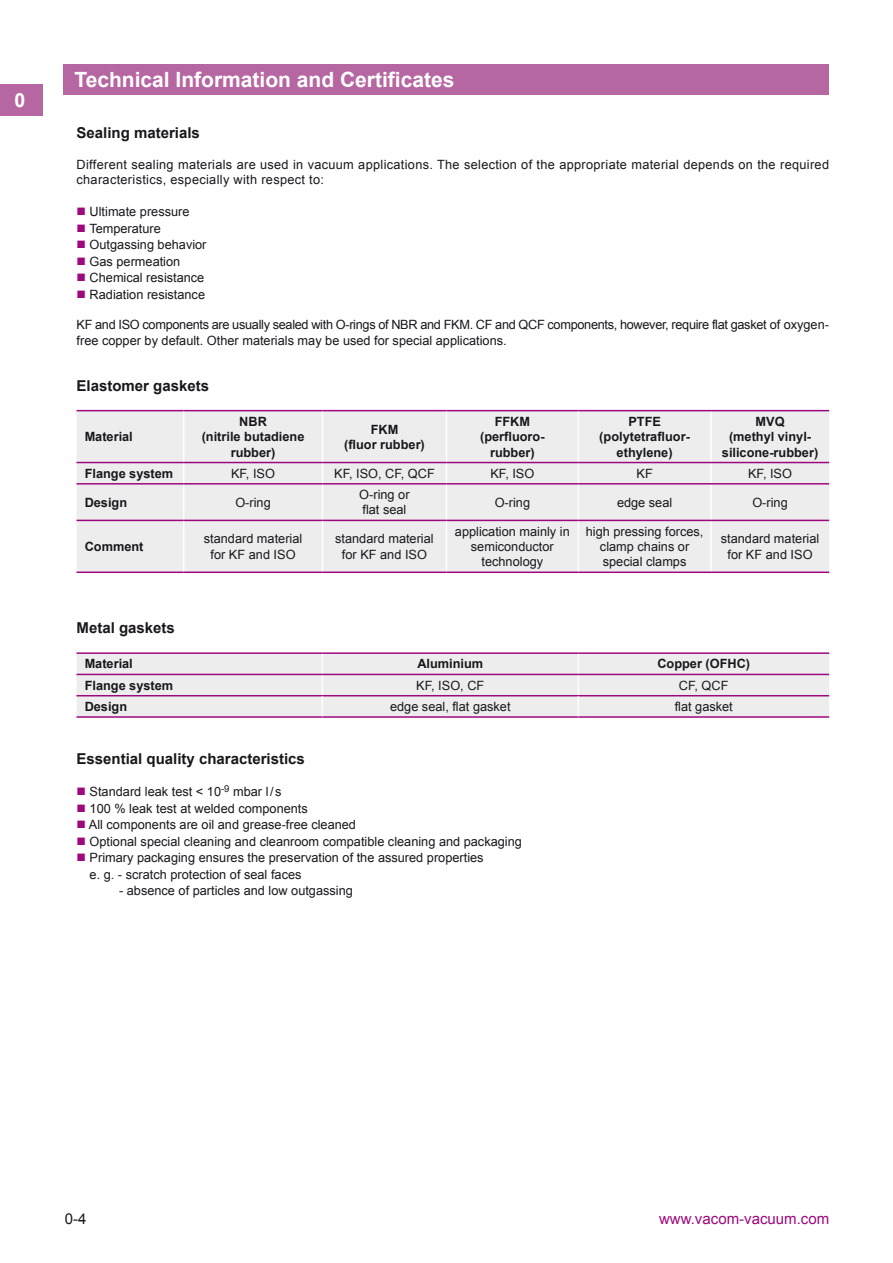
<style>
.page{position:relative;width:893px;height:1263px;background:#fff}
.page>*{position:absolute;margin:0;border:0;box-sizing:border-box;transform-origin:0 0}
.t1{font:700 21px "Arial";color:#fff}
.t2{font:700 19.5px "Arial";color:#fff}
.t3{font:700 15px "Arial";color:#1a171c}
.t4{font:15px "Arial";color:#9d097d}
.t5{font:15px "Arial";color:#1a171c}
.t6{font:12.75px/15.3px "Arial";color:#1a171c;text-align:center}
.t7{font:700 12.75px/15.3px "Arial";color:#1a171c;text-align:center}
.t8{font:12.75px/15.3px "Arial";letter-spacing:-.025em;color:#1a171c}
.t9{font:12.75px/15.3px "Arial";letter-spacing:.025em;color:#1a171c}
.s1{color:#9d097d}
</style>
<div class="page">
<div style="left:64px;top:64px;width:765px;height:30px;background:#b666a1"></div>
<div style="left:77px;top:411px;width:752px;height:160px;background:#ededee"></div>
<hr style="left:183px;top:411px;width:1px;height:51px;background:#fff">
<hr style="left:322px;top:411px;width:1px;height:51px;background:#fff">
<hr style="left:446px;top:411px;width:1px;height:51px;background:#fff">
<hr style="left:578px;top:411px;width:1px;height:51px;background:#fff">
<hr style="left:710px;top:411px;width:2px;height:51px;background:#fff">
<svg style="left:183px;top:463px;width:1px;height:20px"></svg>
<svg style="left:322px;top:463px;width:1px;height:20px"></svg>
<svg style="left:446px;top:463px;width:1px;height:20px"></svg>
<svg style="left:578px;top:463px;width:1px;height:20px"></svg>
<hr style="left:710px;top:463px;width:2px;height:20px;background:#fff">
<hr style="left:183px;top:485px;width:1px;height:35px;background:#fff">
<hr style="left:322px;top:485px;width:1px;height:35px;background:#fff">
<hr style="left:446px;top:485px;width:1px;height:35px;background:#fff">
<hr style="left:578px;top:485px;width:1px;height:35px;background:#fff">
<hr style="left:710px;top:485px;width:2px;height:35px;background:#fff">
<hr style="left:183px;top:521px;width:1px;height:50px;background:#fff">
<hr style="left:322px;top:521px;width:1px;height:50px;background:#fff">
<hr style="left:446px;top:521px;width:1px;height:50px;background:#fff">
<hr style="left:578px;top:521px;width:1px;height:50px;background:#fff">
<hr style="left:710px;top:521px;width:2px;height:50px;background:#fff">
<hr style="left:77px;top:462px;width:107px;height:1px;background:#9d097d">
<hr style="left:184px;top:462px;width:138px;height:1px;background:#9d097d">
<hr style="left:322px;top:462px;width:124px;height:1px;background:#9d097d">
<hr style="left:446px;top:462px;width:132px;height:1px;background:#9d097d">
<hr style="left:578px;top:462px;width:133px;height:1px;background:#9d097d">
<hr style="left:711px;top:462px;width:118px;height:1px;background:#9d097d">
<hr style="left:77px;top:483px;width:107px;height:2px;background:#9d097d">
<hr style="left:184px;top:483px;width:138px;height:2px;background:#9d097d">
<hr style="left:322px;top:483px;width:124px;height:2px;background:#9d097d">
<hr style="left:446px;top:483px;width:132px;height:2px;background:#9d097d">
<hr style="left:578px;top:483px;width:133px;height:2px;background:#9d097d">
<hr style="left:711px;top:483px;width:118px;height:2px;background:#9d097d">
<hr style="left:77px;top:520px;width:107px;height:1px;background:#9d097d">
<hr style="left:184px;top:520px;width:138px;height:1px;background:#9d097d">
<hr style="left:322px;top:520px;width:124px;height:1px;background:#9d097d">
<hr style="left:446px;top:520px;width:132px;height:1px;background:#9d097d">
<hr style="left:578px;top:520px;width:133px;height:1px;background:#9d097d">
<hr style="left:711px;top:520px;width:118px;height:1px;background:#9d097d">
<hr style="left:77px;top:410px;width:107px;height:1px;background:#9d097d">
<hr style="left:184px;top:410px;width:138px;height:1px;background:#9d097d">
<hr style="left:322px;top:410px;width:124px;height:1px;background:#9d097d">
<hr style="left:446px;top:410px;width:132px;height:1px;background:#9d097d">
<hr style="left:578px;top:410px;width:133px;height:1px;background:#9d097d">
<hr style="left:711px;top:410px;width:118px;height:1px;background:#9d097d">
<hr style="left:77px;top:571px;width:107px;height:2px;background:#9d097d">
<hr style="left:184px;top:571px;width:138px;height:2px;background:#9d097d">
<hr style="left:322px;top:571px;width:124px;height:2px;background:#9d097d">
<hr style="left:446px;top:571px;width:132px;height:2px;background:#9d097d">
<hr style="left:578px;top:571px;width:133px;height:2px;background:#9d097d">
<hr style="left:711px;top:571px;width:118px;height:2px;background:#9d097d">
<div style="left:77px;top:654px;width:752px;height:62px;background:#ededee"></div>
<hr style="left:77px;top:674px;width:245px;height:1px;background:#9d097d">
<hr style="left:322px;top:674px;width:256px;height:1px;background:#9d097d">
<hr style="left:578px;top:674px;width:251px;height:1px;background:#9d097d">
<hr style="left:77px;top:652px;width:245px;height:2px;background:#9d097d">
<hr style="left:322px;top:652px;width:256px;height:2px;background:#9d097d">
<hr style="left:578px;top:652px;width:251px;height:2px;background:#9d097d">
<hr style="left:77px;top:695px;width:245px;height:1px;background:#9d097d">
<hr style="left:322px;top:695px;width:256px;height:1px;background:#9d097d">
<hr style="left:578px;top:695px;width:251px;height:1px;background:#9d097d">
<hr style="left:77px;top:716px;width:245px;height:2px;background:#9d097d">
<hr style="left:322px;top:716px;width:256px;height:2px;background:#9d097d">
<hr style="left:578px;top:716px;width:251px;height:2px;background:#9d097d">
<svg style="left:322px;top:654px;width:1px;height:62px"></svg>
<svg style="left:578px;top:654px;width:1px;height:62px"></svg>
<div style="left:0;top:84px;width:43px;height:31px;background:#b666a1"></div>
<h2 class="t2" style="left:14px;top:87px;width:12px">0</h2>
<h1 class="t1" style="left:74px;top:65px;width:382px">Technical Information and Certificates</h1>
<p class="t3" style="left:77px;top:123px;width:125px">Sealing materials</p>
<p class="t9" style="left:77px;top:157px;width:754px">Different sealing materials are used in vacuum applications. The selection of the appropriate material depends on the required characteristics, especially with respect to:</p>
<p class="t6" style="left:77px;top:204px;width:114px"><span class="s1">■</span> Ultimate pressure</p>
<p class="t6" style="left:77px;top:221px;width:86px"><span class="s1">■</span> Temperature</p>
<p class="t6" style="left:77px;top:237px;width:131px"><span class="s1">■</span> Outgassing behavior</p>
<p class="t6" style="left:77px;top:254px;width:105px"><span class="s1">■</span> Gas permeation</p>
<p class="t6" style="left:77px;top:270px;width:129px"><span class="s1">■</span> Chemical resistance</p>
<p class="t6" style="left:77px;top:287px;width:130px"><span class="s1">■</span> Radiation resistance</p>
<p class="t8" style="left:77px;top:317px;width:754px">KF and ISO components are usually sealed with O-rings of NBR and FKM. CF and QCF components, however, require flat gasket of oxygen&shy;free copper by default. Other materials may be used for special applications.</p>
<p class="t3" style="left:77px;top:375px;width:134px">Elastomer gaskets</p>
<p class="t7" style="left:85px;top:429px;width:50px">Material</p>
<p class="t7" style="left:202px;top:414px;width:104px">NBR<br>(nitrile butadiene rubber)</p>
<p class="t7" style="left:344px;top:422px;width:82px">FKM<br>(fluor rubber)</p>
<p class="t7" style="left:480px;top:414px;width:66px">FFKM (perfluoro&shy;rubber)</p>
<p class="t7" style="left:599px;top:414px;width:92px">PTFE (polytetrafluor&shy;ethylene)</p>
<p class="t7" style="left:722px;top:414px;width:98px">MVQ<br>(methyl vinyl&shy;silicone-rubber)</p>
<p class="t7" style="left:85px;top:466px;width:90px">Flange system</p>
<p class="t6" style="left:231px;top:466px;width:45px">KF, ISO</p>
<p class="t6" style="left:334px;top:466px;width:102px">KF, ISO, CF, QCF</p>
<p class="t6" style="left:490px;top:466px;width:45px">KF, ISO</p>
<p class="t6" style="left:636px;top:466px;width:18px">KF</p>
<p class="t6" style="left:748px;top:466px;width:45px">KF, ISO</p>
<p class="t7" style="left:85px;top:495px;width:44px">Design</p>
<p class="t6" style="left:235px;top:495px;width:37px">O-ring</p>
<p class="t6" style="left:359px;top:487px;width:52px;text-align:left">O-ring or flat seal</p>
<p class="t6" style="left:495px;top:495px;width:37px">O-ring</p>
<p class="t6" style="left:617px;top:495px;width:57px">edge seal</p>
<p class="t6" style="left:752px;top:495px;width:37px">O-ring</p>
<p class="t7" style="left:85px;top:539px;width:60px">Comment</p>
<p class="t6" style="left:204px;top:531px;width:100px">standard material for KF and ISO</p>
<p class="t6" style="left:335px;top:531px;width:100px">standard material for KF and ISO</p>
<p class="t6" style="left:455px;top:524px;width:116px">application mainly in semiconductor technology</p>
<p class="t6" style="left:586px;top:524px;width:119px">high pressing forces, clamp chains or special clamps</p>
<p class="t6" style="left:721px;top:531px;width:100px">standard material for KF and ISO</p>
<p class="t3" style="left:77px;top:618px;width:100px">Metal gaskets</p>
<p class="t7" style="left:85px;top:657px;width:50px">Material</p>
<p class="t7" style="left:417px;top:657px;width:67px">Aluminium</p>
<p class="t7" style="left:657px;top:657px;width:94px">Copper (OFHC)</p>
<p class="t7" style="left:85px;top:678px;width:90px">Flange system</p>
<p class="t6" style="left:416px;top:678px;width:70px">KF, ISO, CF</p>
<p class="t6" style="left:679px;top:678px;width:51px">CF, QCF</p>
<p class="t7" style="left:85px;top:699px;width:44px">Design</p>
<p class="t6" style="left:390px;top:699px;width:122px">edge seal, flat gasket</p>
<p class="t6" style="left:675px;top:699px;width:60px">flat gasket</p>
<p class="t3" style="left:77px;top:749px;width:230px">Essential quality characteristics</p>
<p class="t6" style="left:77px;top:784px;width:207px"><span class="s1">■</span> Standard leak test &lt; 10<sup>-9</sup> mbar l/s</p>
<p class="t6" style="left:77px;top:800px;width:233px"><span class="s1">■</span> 100 % leak test at welded components</p>
<p class="t6" style="left:77px;top:817px;width:281px"><span class="s1">■</span> All components are oil and grease-free cleaned</p>
<p class="t6" style="left:77px;top:833px;width:447px"><span class="s1">■</span> Optional special cleaning and cleanroom compatible cleaning and packaging</p>
<p class="t6" style="left:90px;top:849px;width:396px;line-height:16.5px;text-align:left;text-indent:-13px"><span class="s1">■</span> Primary packaging ensures the preservation of the assured properties e. g. - scratch protection of seal faces</p>
<p class="t6" style="left:119px;top:883px;width:235px">- absence of particles and low outgassing</p>
<p class="t5" style="left:65px;top:1208px;width:23px">0-4</p>
<p class="t4" style="left:659px;top:1208px;width:172px">www.vacom-vacuum.com</p>
</div>
